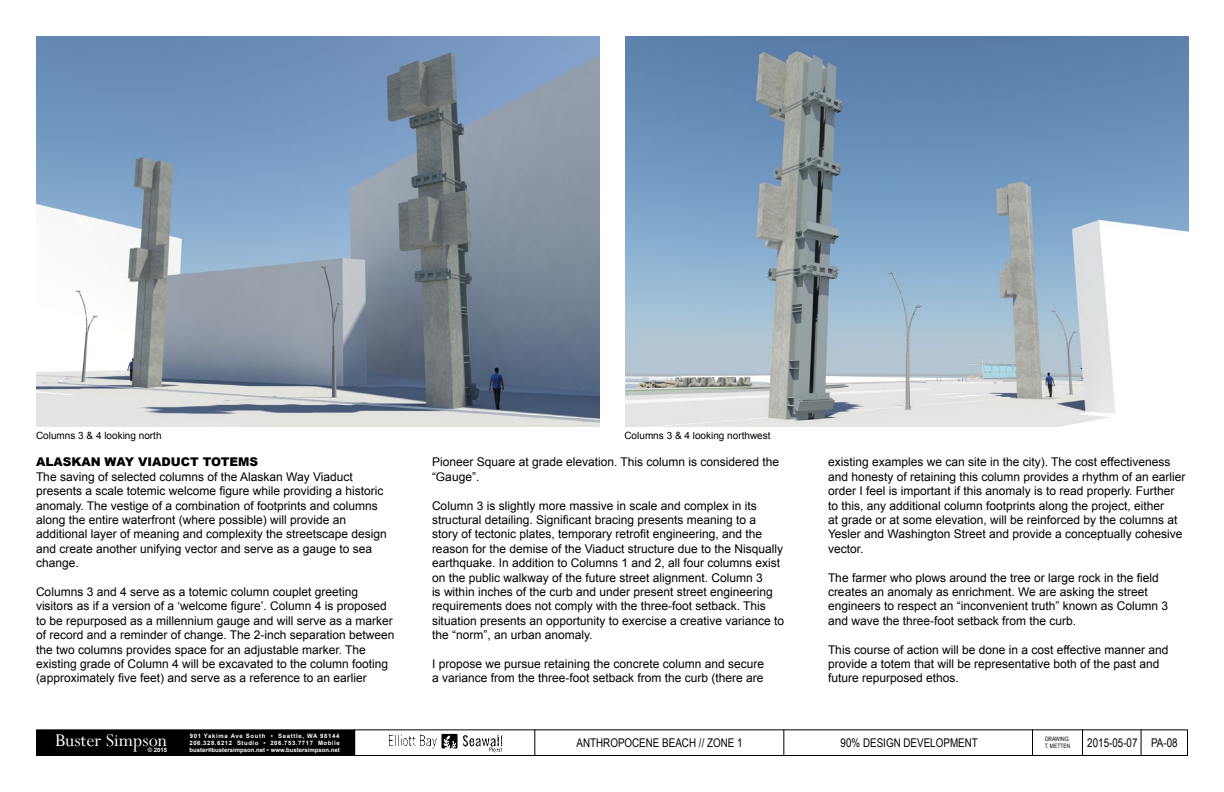
<style>
.page{position:relative;width:1224px;height:792px;background:#fff}
.page>*{position:absolute;margin:0;border:0;box-sizing:border-box;transform-origin:0 0}
.t1{font:20px "Perpetua";color:#fff}
.t2{font:12px/14.4px "Arial";color:#000}
.t3{font:12px "Arial Narrow";color:#000}
.t4{font:900 12px "Arial";color:#000}
.t5{font:10px "Arial";color:#000}
.t6{font:700 6px/7px "Arial";color:#fff;text-align:justify}
.t7{font:6px/7.2px "Arial Narrow";color:#000}
</style>
<div class="page">
<div style="left:36px;top:729px;width:1152px;height:27px;border:1px solid #000"></div>
<div style="left:36px;top:730px;width:319px;height:26px;background:#000"></div>
<img style="left:389px;top:733px;width:114px;height:20px">
<svg style="left:534px;top:729px;width:1px;height:27px"></svg>
<svg style="left:783px;top:729px;width:1px;height:27px"></svg>
<svg style="left:1032px;top:729px;width:1px;height:27px"></svg>
<svg style="left:1082px;top:729px;width:1px;height:27px"></svg>
<svg style="left:1141px;top:729px;width:1px;height:27px"></svg>
<img style="left:37px;top:36px;width:562px;height:391px">
<img style="left:626px;top:36px;width:563px;height:391px">
<p class="t5" style="left:36px;top:429px;width:127px">Columns 3 &amp; 4 looking north</p>
<p class="t5" style="left:624px;top:429px;width:148px">Columns 3 &amp; 4 looking northwest</p>
<p class="t4" style="left:36px;top:453px;width:224px">ALASKAN WAY VIADUCT TOTEMS</p>
<p class="t2" style="left:36px;top:470px;width:352px">The saving of selected columns of the Alaskan Way Viaduct presents a scale totemic welcome figure while providing a historic anomaly. The vestige of a combination of footprints and columns along the entire waterfront (where possible) will provide an additional layer of meaning and complexity the streetscape design and create another unifying vector and serve as a gauge to sea change.</p>
<p class="t2" style="left:36px;top:585px;width:360px">Columns 3 and 4 serve as a totemic column couplet greeting visitors as if a version of a ‘welcome figure’. Column 4 is proposed to be repurposed as a millennium gauge and will serve as a marker of record and a reminder of change. The 2-inch separation between the two columns provides space for an adjustable marker. The existing grade of Column 4 will be excavated to the column footing (approximately five feet) and serve as a reference to an earlier</p>
<p class="t2" style="left:432px;top:455px;width:349px">Pioneer Square at grade elevation. This column is considered the “Gauge”.</p>
<p class="t2" style="left:432px;top:498px;width:354px">Column 3 is slightly more massive in scale and complex in its structural detailing. Significant bracing presents meaning to a story of tectonic plates, temporary retrofit engineering, and the reason for the demise of the Viaduct structure due to the Nisqually earthquake. In addition to Columns 1 and 2, all four columns exist on the public walkway of the future street alignment. Column 3<br>is within inches of the curb and under present street engineering requirements does not comply with the three-foot setback. This situation presents an opportunity to exercise a creative variance to the “norm”, an urban anomaly.</p>
<p class="t2" style="left:432px;top:657px;width:334px">I propose we pursue retaining the concrete column and secure a variance from the three-foot setback from the curb (there are</p>
<p class="t2" style="left:828px;top:455px;width:359px">existing examples we can site in the city). The cost effectiveness and honesty of retaining this column provides a rhythm of an earlier order I feel is important if this anomaly is to read properly. Further to this, any additional column footprints along the project, either<br>at grade or at some elevation, will be reinforced by the columns at Yesler and Washington Street and provide a conceptually cohesive vector.</p>
<p class="t2" style="left:828px;top:570px;width:342px">The farmer who plows around the tree or large rock in the field creates an anomaly as enrichment. We are asking the street engineers to respect an “inconvenient truth” known as Column 3 and wave the three-foot setback from the curb.</p>
<p class="t2" style="left:828px;top:642px;width:342px">This course of action will be done in a cost effective manner and provide a totem that will be representative both of the past and future repurposed ethos.</p>
<p class="t6" style="left:189px;top:732px;width:152px">901 Yakima Ave South • Seattle, WA 98144<br>206.328.6212 Studio • 206.753.7717 Mobile buster<sup>@</sup>bustersimpson.net • www.bustersimpson.net</p>
<h1 class="t1" style="left:55px;top:727px;width:114px">Buster Simpson</h1>
<p class="t3" style="left:576px;top:734px;width:168px">ANTHROPOCENE BEACH // ZONE 1</p>
<p class="t3" style="left:841px;top:734px;width:139px">90% DESIGN DEVELOPMENT</p>
<p class="t3" style="left:1087px;top:734px;width:92px">2015-05-07 PA-08</p>
<p class="t6" style="left:148px;top:747px;width:21px">© 2015</p>
<p class="t7" style="left:1045px;top:735px;width:27px">DRAWING:<br>T. METTEN</p>
</div>
